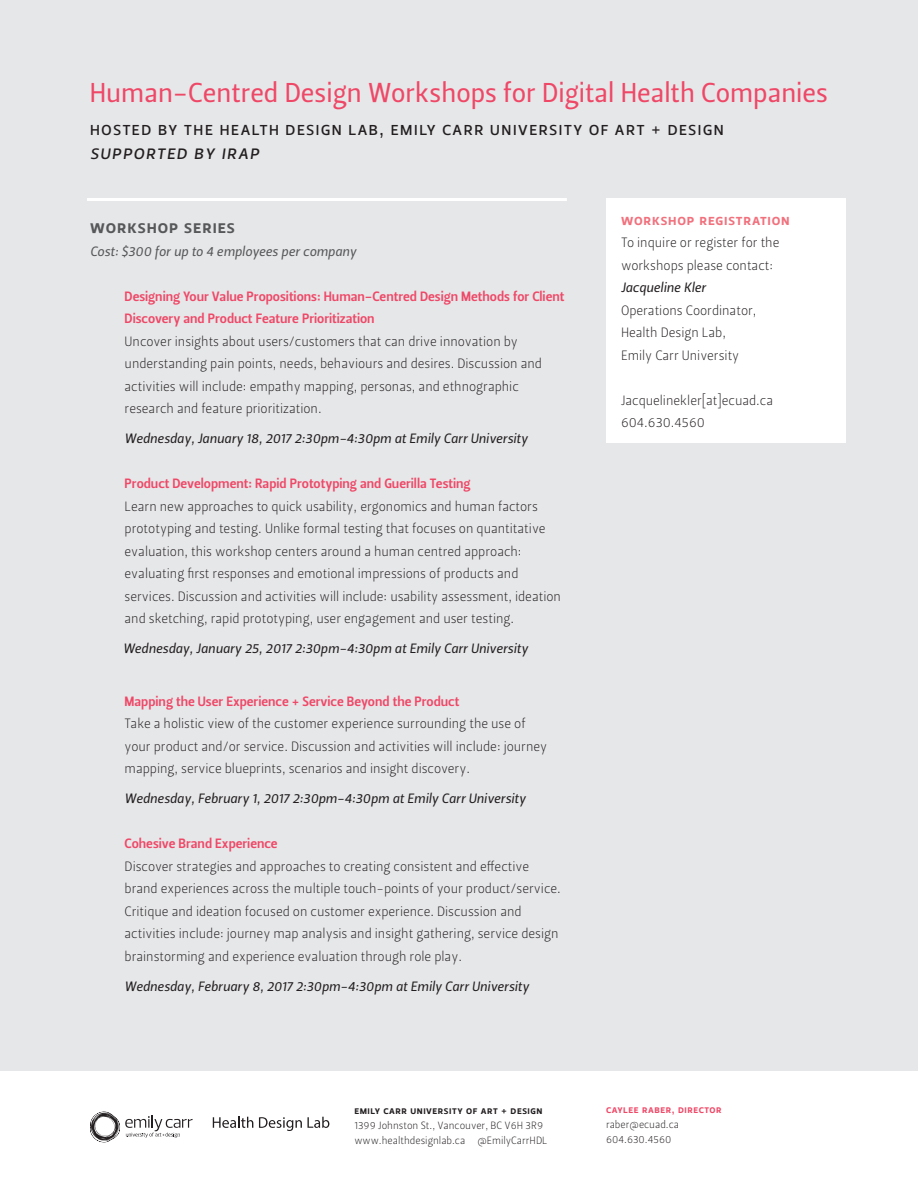
<style>
.page{position:relative;width:918px;height:1188px;background:#e6e7e9}
.page>*{position:absolute;margin:0;border:0;box-sizing:border-box;transform-origin:0 0}
.t1{font:27.15px "Leitura Sans Grot 2";color:#ef4867}
.t2{font:19.5px "Leitura Sans Italic 2";letter-spacing:.05em;color:#231f20}
.t3{font:18.6px "Leitura Sans Grot 2";letter-spacing:.05em;color:#231f20}
.t4{font:18px "Leitura Sans Grot 3";letter-spacing:.05em;color:#57585a}
.t5{font:15px "Leitura Sans Grot 3";letter-spacing:.05em;color:#f1717d}
.t6{font:13.5px/22.5px "Leitura Sans Grot 1";color:#231f20}
.t7{font:13.5px "Leitura Sans Italic 2";color:#231f20}
.t8{font:13.5px/22.5px "Leitura Sans Grot 3";color:#ef4867}
.t9{font:13.5px "Leitura Sans Italic 2";color:#57585a}
.t10{font:10.5px/15px "Leitura Sans Grot 1";color:#231f20}
.t11{font:10.5px "Leitura Sans Grot 3";letter-spacing:.05em;color:#231f20}
.t12{font:10.5px "Leitura Sans Grot 3";letter-spacing:.05em;color:#ef4867}
</style>
<div class="page">
<div style="left:0;top:1071px;width:918px;height:117px;background:#fff"></div>
<svg style="left:90px;top:1112px;width:103px;height:30px"></svg>
<svg style="left:213px;top:1117px;width:40px;height:11px"></svg>
<svg style="left:259px;top:1117px;width:70px;height:14px"></svg>
<div style="left:606px;top:198px;width:239px;height:244px;background:#fff"></div>
<hr style="left:87px;top:198px;width:480px;height:3px;background:#fff">
<p class="t1" style="left:90px;top:77px;width:740px">Human-Centred Design Workshops for Digital Health Companies</p>
<p class="t3" style="left:90px;top:117px;width:636px">hosted by the health design lab, emily carr university of art + design</p>
<p class="t2" style="left:90px;top:141px;width:171px">supported by irap</p>
<p class="t4" style="left:90px;top:216px;width:59px">WORKSHOP</p>
<p class="t4" style="left:184px;top:216px;width:37px">SERIES</p>
<p class="t9" style="left:90px;top:243px;width:268px">Cost: $300 for up to 4 employees per company</p>
<p class="t8" style="left:125px;top:285px;width:441px">Designing Your Value Propositions: Human-Centred Design Methods for Client<br>Discovery and Product Feature Prioritization</p>
<p class="t6" style="left:125px;top:330px;width:419px">Uncover insights about users/customers that can drive innovation by understanding pain points, needs, behaviours and desires. Discussion and activities will include: empathy mapping, personas, and ethnographic research and feature prioritization.</p>
<p class="t7" style="left:125px;top:430px;width:405px">Wednesday, January 18, 2017 2:30pm-4:30pm at Emily Carr University</p>
<p class="t8" style="left:125px;top:472px;width:348px">Product Development: Rapid Prototyping and Guerilla Testing</p>
<p class="t6" style="left:125px;top:495px;width:438px">Learn new approaches to quick usability, ergonomics and human factors prototyping and testing. Unlike formal testing that focuses on quantitative evaluation, this workshop centers around a human centred approach: evaluating first responses and emotional impressions of products and services. Discussion and activities will include: usability assessment, ideation and sketching, rapid prototyping, user engagement and user testing.</p>
<p class="t7" style="left:123px;top:640px;width:406px">Wednesday, January 25, 2017 2:30pm-4:30pm at Emily Carr University</p>
<p class="t8" style="left:125px;top:690px;width:336px">Mapping the User Experience + Service Beyond the Product</p>
<p class="t6" style="left:125px;top:712px;width:424px">Take a holistic view of the customer experience surrounding the use of your product and/or service. Discussion and activities will include: journey mapping, service blueprints, scenarios and insight discovery.</p>
<p class="t7" style="left:125px;top:790px;width:403px">Wednesday, February 1, 2017 2:30pm-4:30pm at Emily Carr University</p>
<p class="t8" style="left:125px;top:832px;width:155px">Cohesive Brand Experience</p>
<p class="t6" style="left:125px;top:855px;width:438px">Discover strategies and approaches to creating consistent and effective brand experiences across the multiple touch-points of your product/service.<br>Critique and ideation focused on customer experience. Discussion and activities include: journey map analysis and insight gathering, service design brainstorming and experience evaluation through role play.</p>
<p class="t7" style="left:125px;top:978px;width:406px">Wednesday, February 8, 2017 2:30pm-4:30pm at Emily Carr University</p>
<p class="t5" style="left:621px;top:211px;width:49px">WORKSHOP</p>
<p class="t5" style="left:699px;top:211px;width:17px">REGIST</p>
<p class="t5" style="left:743px;top:211px;width:17px">RATION</p>
<p class="t6" style="left:621px;top:231px;width:160px">To inquire or register for the workshops please contact:</p>
<p class="t7" style="left:621px;top:280px;width:87px">Jacqueline Kler</p>
<p class="t6" style="left:621px;top:299px;width:137px">Operations Coordinator,</p>
<p class="t6" style="left:621px;top:321px;width:107px">Health Design Lab,</p>
<p class="t6" style="left:621px;top:344px;width:120px">Emily Carr University</p>
<p class="t6" style="left:621px;top:389px;width:154px">Jacquelinekler[at]ecuad.ca</p>
<p class="t6" style="left:621px;top:411px;width:85px">604.630.4560</p>
<p class="t11" style="left:354px;top:1104px;width:6px">EMILY</p>
<p class="t11" style="left:384px;top:1104px;width:66px">CARR UNIVERSITY</p>
<p class="t11" style="left:466px;top:1104px;width:51px">OF ART + DESIGN</p>
<p class="t10" style="left:354px;top:1118px;width:190px">1399 Johnston St., Vancouver, BC V6H 3R9</p>
<p class="t10" style="left:354px;top:1133px;width:195px">www.healthdesignlab.ca @EmilyCarrHDL</p>
<p class="t12" style="left:606px;top:1103px;width:115px">Caylee Raber, director</p>
<p class="t10" style="left:606px;top:1117px;width:75px">raber@ecuad.ca<br>604.630.4560</p>
</div>
